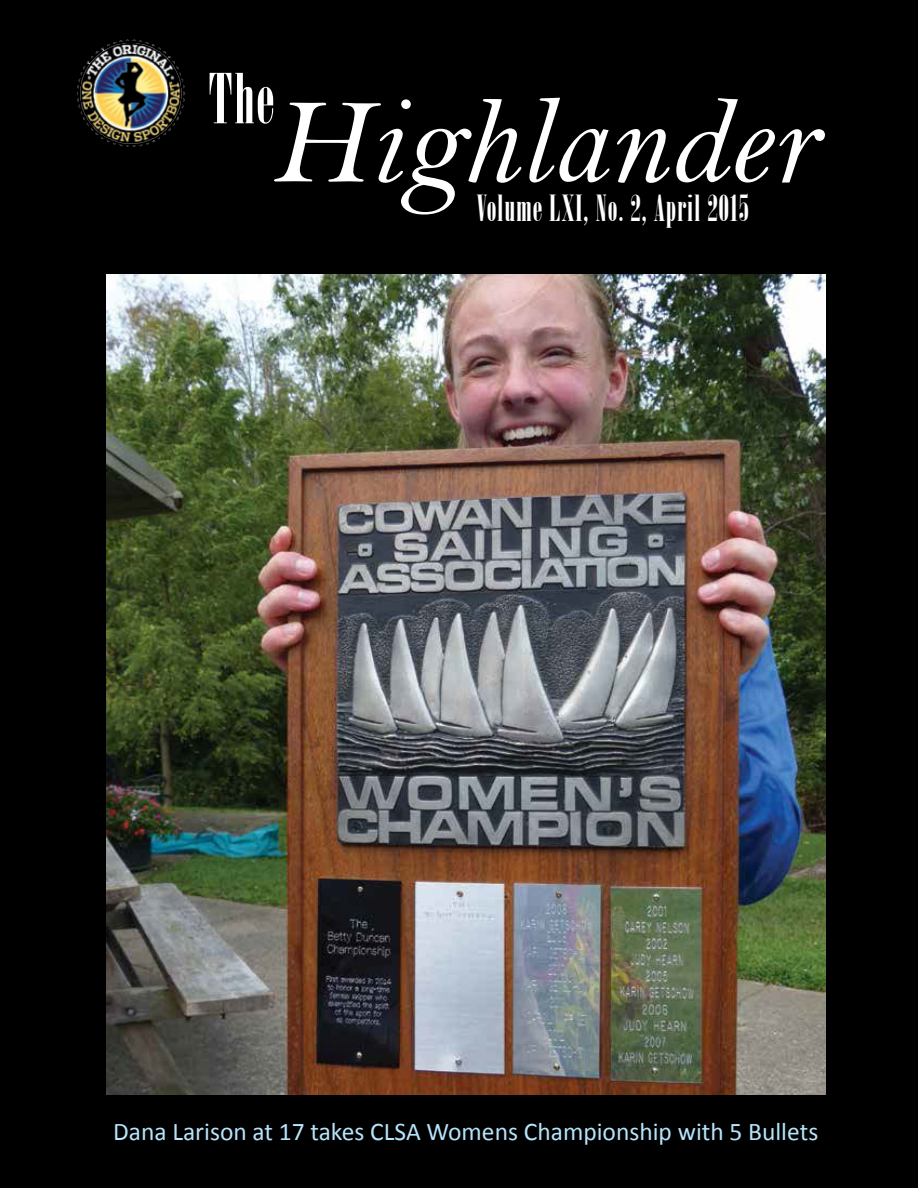
<style>
.page{position:relative;width:918px;height:1188px;background:#000}
.page>*{position:absolute;margin:0;border:0;box-sizing:border-box;transform-origin:0 0}
.t1{font:124.8px "Bell MT Italic";color:#fff}
.t2{font:68.7px "Bodoni MT Poster Compressed";color:#fff}
.t3{font:36px "Bodoni MT Poster Compressed";letter-spacing:.03em;color:#fff}
.t4{font:25.5px "Calibri";color:#b6e4fa}
</style>
<div class="page">
<img style="left:77px;top:39px;width:108px;height:108px">
<img style="left:106px;top:275px;width:719px;height:820px">
<h2 class="t2" style="left:209px;top:59px;width:67px">The</h2>
<h1 class="t1" style="left:271px;top:67px;width:548px">Highlander</h1>
<h3 class="t3" style="left:477px;top:187px;width:274px">Volume LXI, No. 2, April 2015</h3>
<p class="t4" style="left:113px;top:1116px;width:707px">Dana Larison at 17 takes CLSA Womens Championship with 5 Bullets</p>
</div>
